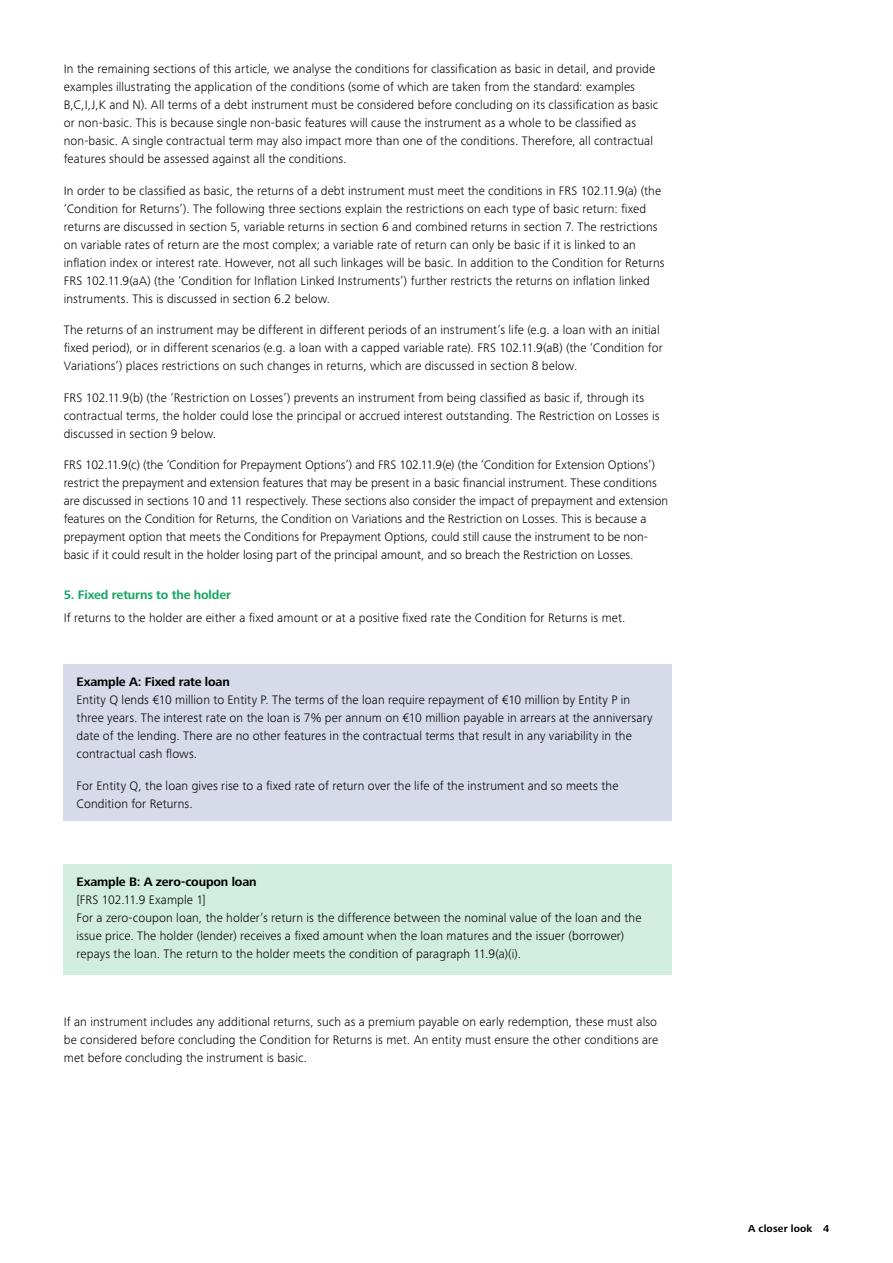
<style>
.page{position:relative;width:893px;height:1263px;background:#fff}
.page>*{position:absolute;margin:0;border:0;box-sizing:border-box;transform-origin:0 0}
.t1{font:300 12.75px/18px "Frutiger Next Pro";letter-spacing:.005em;color:#000}
.t2{font:700 12.75px "Frutiger Next Pro";letter-spacing:-.01em;color:#000}
.t3{font:700 12.75px "Frutiger Next Pro";letter-spacing:-.01em;color:#16a665}
.t4{font:700 10.5px "Frutiger Next Pro";letter-spacing:.015em;color:#000}
</style>
<div class="page">
<div style="left:64px;top:664px;width:608px;height:156px;background:#d6dae9"></div>
<div style="left:64px;top:864px;width:608px;height:110px;background:#d0ede0"></div>
<p class="t1" style="left:64px;top:60px;width:596px">In the remaining sections of this article, we analyse the conditions for classification as basic in detail, and provide examples illustrating the application of the conditions (some of which are taken from the standard: examples B,C,I,J,K and N). All terms of a debt instrument must be considered before concluding on its classification as basic or non-basic. This is because single non-basic features will cause the instrument as a whole to be classified as non-basic. A single contractual term may also impact more than one of the conditions. Therefore, all contractual features should be assessed against all the conditions.</p>
<p class="t1" style="left:64px;top:181px;width:602px">In order to be classified as basic, the returns of a debt instrument must meet the conditions in FRS 102.11.9(a) (the ‘Condition for Returns’). The following three sections explain the restrictions on each type of basic return: fixed returns are discussed in section 5, variable returns in section 6 and combined returns in section 7. The restrictions on variable rates of return are the most complex; a variable rate of return can only be basic if it is linked to an inflation index or interest rate. However, not all such linkages will be basic. In addition to the Condition for Returns FRS 102.11.9(aA) (the ‘Condition for Inflation Linked Instruments’) further restricts the returns on inflation linked instruments. This is discussed in section 6.2 below.</p>
<p class="t1" style="left:64px;top:321px;width:600px">The returns of an instrument may be different in different periods of an instrument’s life (e.g. a loan with an initial fixed period), or in different scenarios (e.g. a loan with a capped variable rate). FRS 102.11.9(aB) (the ‘Condition for<br>Variations’) places restrictions on such changes in returns, which are discussed in section 8 below.</p>
<p class="t1" style="left:64px;top:388px;width:597px">FRS 102.11.9(b) (the ‘Restriction on Losses’) prevents an instrument from being classified as basic if, through its contractual terms, the holder could lose the principal or accrued interest outstanding. The Restriction on Losses is discussed in section 9 below.</p>
<p class="t1" style="left:64px;top:456px;width:606px">FRS 102.11.9(c) (the ‘Condition for Prepayment Options’) and FRS 102.11.9(e) (the ‘Condition for Extension Options’) restrict the prepayment and extension features that may be present in a basic financial instrument. These conditions are discussed in sections 10 and 11 respectively. These sections also consider the impact of prepayment and extension features on the Condition for Returns, the Condition on Variations and the Restriction on Losses. This is because a prepayment option that meets the Conditions for Prepayment Options, could still cause the instrument to be non&shy;basic if it could result in the holder losing part of the principal amount, and so breach the Restriction on Losses.</p>
<p class="t3" style="left:64px;top:588px;width:169px">5. Fixed returns to the holder</p>
<p class="t1" style="left:64px;top:608px;width:563px">If returns to the holder are either a fixed amount or at a positive fixed rate the Condition for Returns is met.</p>
<p class="t2" style="left:77px;top:674px;width:155px">Example A: Fixed rate loan</p>
<p class="t1" style="left:77px;top:691px;width:578px">Entity Q lends €10 million to Entity P. The terms of the loan require repayment of €10 million by Entity P in three years. The interest rate on the loan is 7% per annum on €10 million payable in arrears at the anniversary date of the lending. There are no other features in the contractual terms that result in any variability in the contractual cash flows.</p>
<p class="t1" style="left:77px;top:776px;width:543px">For Entity Q, the loan gives rise to a fixed rate of return over the life of the instrument and so meets the<br>Condition for Returns.</p>
<p class="t2" style="left:77px;top:874px;width:182px">Example B: A zero-coupon loan</p>
<p class="t1" style="left:77px;top:891px;width:566px">[FRS 102.11.9 Example 1]<br>For a zero-coupon loan, the holder’s return is the difference between the nominal value of the loan and the issue price. The holder (lender) receives a fixed amount when the loan matures and the issuer (borrower) repays the loan. The return to the holder meets the condition of paragraph 11.9(a)(i).</p>
<p class="t1" style="left:64px;top:1013px;width:596px;text-align:justify">If an instrument includes any additional returns, such as a premium payable on early redemption, these must also be considered before concluding the Condition for Returns is met. An entity must ensure the other conditions are met before concluding the instrument is basic.</p>
<p class="t4" style="left:748px;top:1222px;width:83px">A closer look 4</p>
</div>
